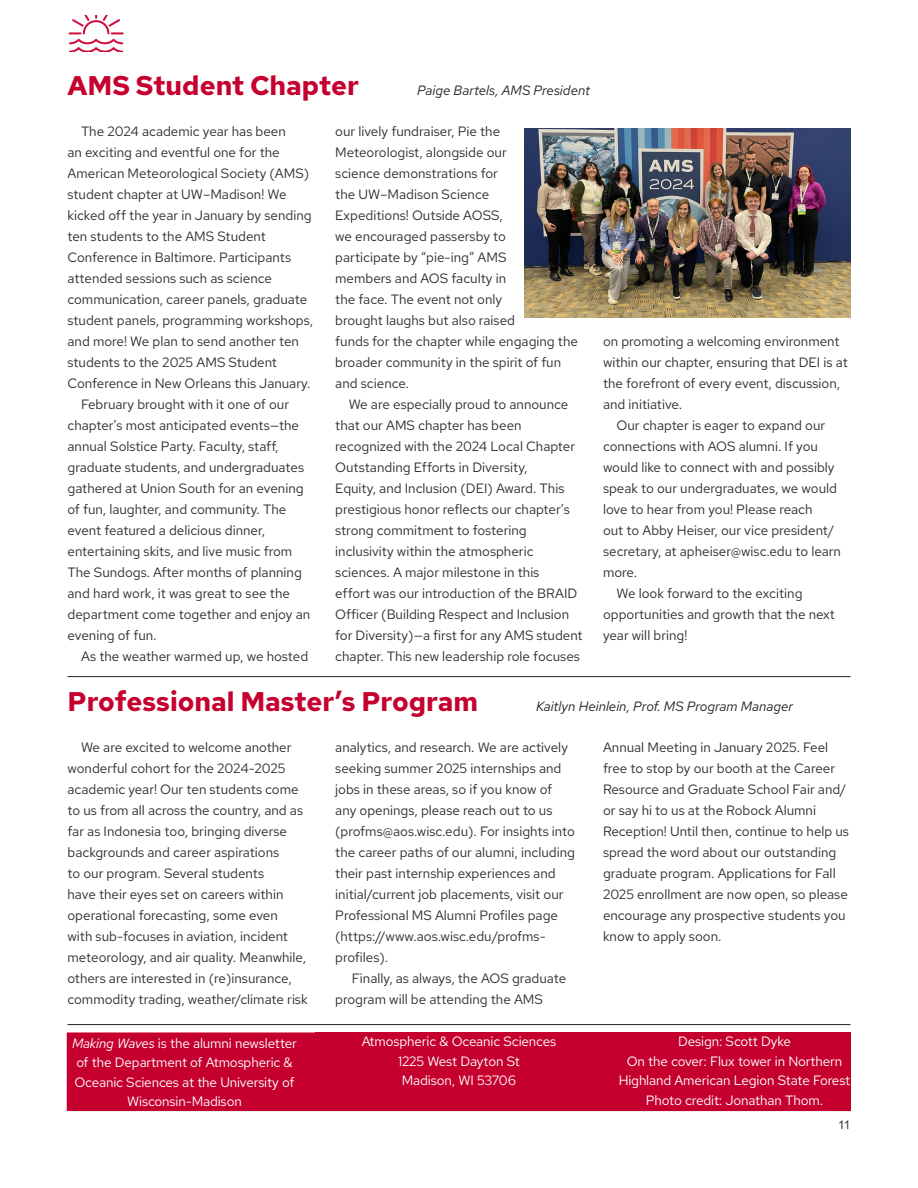
<style>
.page{position:relative;width:918px;height:1188px;background:#fff}
.page>*{position:absolute;margin:0;border:0;box-sizing:border-box;transform-origin:0 0}
.Headline{font:700 27px "Red Hat Text";color:#c5002e}
.BodyText{font:13.5px/21px "Red Hat Text";color:#2e2b2c}
.Masthead{font:13.5px/19.5px "Red Hat Text";letter-spacing:-.01em;color:#fff;text-align:center}
.Headline-2{font:italic 13.5px "Red Hat Text";color:#231f20}
.t1{font:12px "Arial";color:#383839}
.s1{font-style:italic}
</style>
<div class="page">
<hr style="left:68px;top:676px;width:782px;height:1px;background:#231f20">
<div style="left:68px;top:1033px;width:247px;height:77px;background:#c5002e"></div>
<div style="left:67px;top:1032px;width:249px;height:79px;border:2px solid #c5002e"></div>
<div style="left:335px;top:1032px;width:248px;height:79px;background:#c5002e"></div>
<div style="left:603px;top:1032px;width:247px;height:79px;background:#c5002e"></div>
<div style="left:316px;top:1032px;width:19px;height:79px;background:#c5002e"></div>
<div style="left:583px;top:1032px;width:21px;height:79px;background:#c5002e"></div>
<hr style="left:68px;top:1024px;width:782px;height:1px;background:#231f20">
<svg style="left:68px;top:15px;width:56px;height:37px"></svg>
<img style="left:525px;top:129px;width:325px;height:188px">
<p class="Headline" style="left:68px;top:68px;width:293px">AMS Student Chapter</p>
<p class="Headline-2" style="left:417px;top:81px;width:175px">Paige Bartels, AMS President</p>
<p class="BodyText" style="left:68px;top:121px;width:247px;text-indent:14px">The 2024 academic year has been<br>an exciting and eventful one for the American Meteorological Society (AMS) student chapter at UW–Madison! We kicked off the year in January by sending ten students to the AMS Student Conference in Baltimore. Participants attended sessions such as science communication, career panels, graduate student panels, programming workshops, and more! We plan to send another ten students to the 2025 AMS Student Conference in New Orleans this January.</p>
<p class="BodyText" style="left:68px;top:394px;width:244px;text-indent:14px">February brought with it one of our chapter’s most anticipated events—the annual Solstice Party. Faculty, staff, graduate students, and undergraduates gathered at Union South for an evening of fun, laughter, and community. The event featured a delicious dinner, entertaining skits, and live music from The Sundogs. After months of planning and hard work, it was great to see the department come together and enjoy an evening of fun.</p>
<p class="BodyText" style="left:81px;top:646px;width:229px">As the weather warmed up, we hosted</p>
<p class="BodyText" style="left:335px;top:121px;width:244px">our lively fundraiser, Pie the<br>Meteorologist, alongside our<br>science demonstrations for<br>the UW–Madison Science<br>Expeditions! Outside AOSS,<br>we encouraged passersby to<br>participate by “pie-ing” AMS<br>members and AOS faculty in<br>the face. The event not only<br>brought laughs but also raised<br>funds for the chapter while engaging the broader community in the spirit of fun and science.</p>
<p class="BodyText" style="left:335px;top:394px;width:249px;text-indent:14px">We are especially proud to announce that our AMS chapter has been recognized with the 2024 Local Chapter Outstanding Efforts in Diversity,<br>Equity, and Inclusion (DEI) Award. This prestigious honor reflects our chapter’s strong commitment to fostering inclusivity within the atmospheric sciences. A major milestone in this<br>effort was our introduction of the BRAID Officer (Building Respect and Inclusion for Diversity)—a first for any AMS student chapter. This new leadership role focuses</p>
<p class="BodyText" style="left:603px;top:331px;width:246px">on promoting a welcoming environment within our chapter, ensuring that DEI is at the forefront of every event, discussion, and initiative.</p>
<p class="BodyText" style="left:603px;top:415px;width:240px;text-indent:14px">Our chapter is eager to expand our connections with AOS alumni. If you would like to connect with and possibly speak to our undergraduates, we would love to hear from you! Please reach<br>out to Abby Heiser, our vice president/ secretary, at apheiser@wisc.edu to learn more.</p>
<p class="BodyText" style="left:603px;top:583px;width:233px;text-indent:14px">We look forward to the exciting opportunities and growth that the next year will bring!</p>
<p class="Headline" style="left:68px;top:684px;width:412px">Professional Master’s Program</p>
<p class="Headline-2" style="left:536px;top:698px;width:259px">Kaitlyn Heinlein, Prof. MS Program Manager</p>
<p class="BodyText" style="left:68px;top:737px;width:242px;text-indent:14px">We are excited to welcome another wonderful cohort for the 2024-2025 academic year! Our ten students come to us from all across the country, and as far as Indonesia too, bringing diverse backgrounds and career aspirations<br>to our program. Several students<br>have their eyes set on careers within operational forecasting, some even<br>with sub-focuses in aviation, incident meteorology, and air quality. Meanwhile, others are interested in (re)insurance, commodity trading, weather/climate risk</p>
<p class="BodyText" style="left:335px;top:737px;width:241px">analytics, and research. We are actively seeking summer 2025 internships and jobs in these areas, so if you know of any openings, please reach out to us (profms@aos.wisc.edu). For insights into the career paths of our alumni, including their past internship experiences and initial/current job placements, visit our Professional MS Alumni Profiles page (https://www.aos.wisc.edu/profms&shy;profiles).</p>
<p class="BodyText" style="left:603px;top:737px;width:248px">Annual Meeting in January 2025. Feel free to stop by our booth at the Career Resource and Graduate School Fair and/ or say hi to us at the Robock Alumni Reception! Until then, continue to help us spread the word about our outstanding graduate program. Applications for Fall 2025 enrollment are now open, so please encourage any prospective students you know to apply soon.</p>
<p class="BodyText" style="left:335px;top:968px;width:232px;text-indent:17px">Finally, as always, the AOS graduate program will be attending the AMS</p>
<p class="Masthead" style="left:72px;top:1033px;width:226px"><span class="s1">Making Waves</span> is the alumni newsletter of the Department of Atmospheric &amp;<br>Oceanic Sciences at the University of<br>Wisconsin-Madison</p>
<p class="Masthead" style="left:362px;top:1032px;width:196px">Atmospheric &amp; Oceanic Sciences<br>1225 West Dayton St</p>
<p class="Masthead" style="left:402px;top:1071px;width:116px">Madison, WI 53706</p>
<p class="Masthead" style="left:619px;top:1032px;width:233px">Design: Scott Dyke<br>On the cover: Flux tower in Northern<br>Highland American Legion State Forest</p>
<p class="Masthead" style="left:646px;top:1090px;width:179px">Photo credit: Jonathan Thom.</p>
<p class="t1" style="left:838px;top:1117px;width:14px">11</p>
</div>
